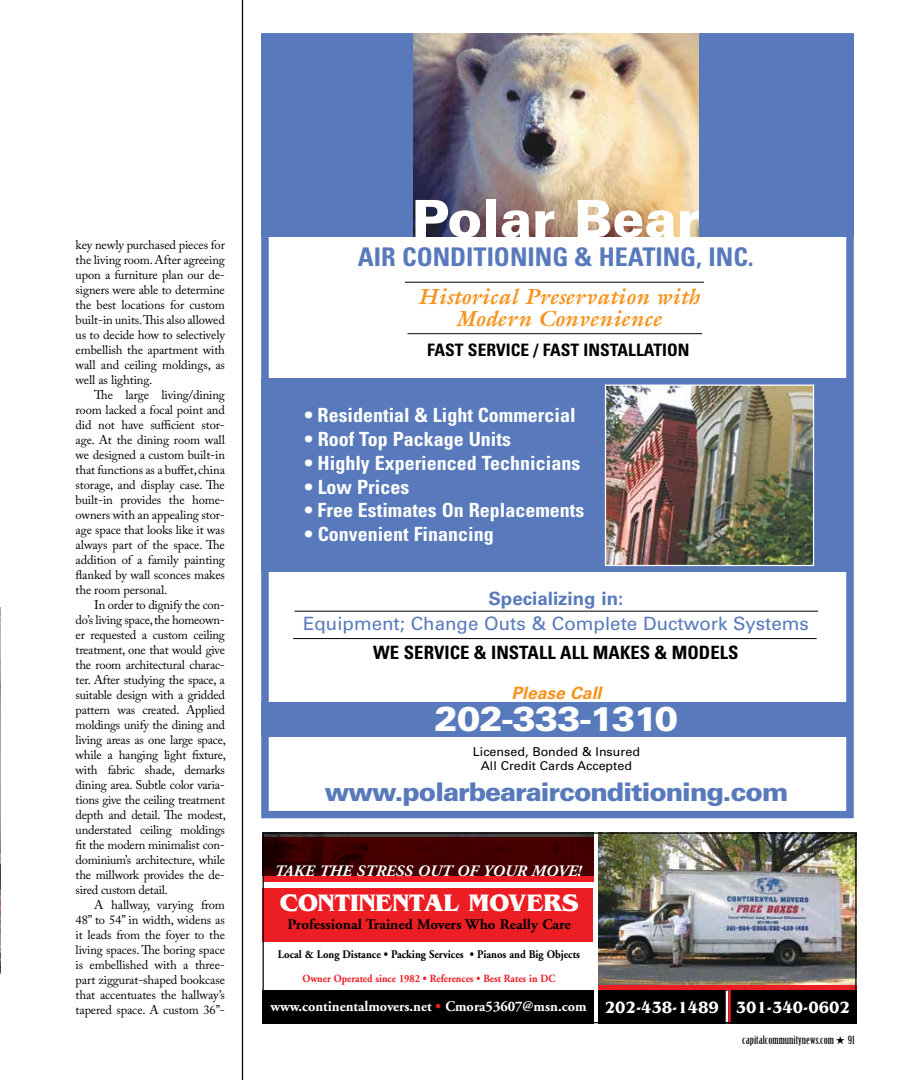
<style>
.page{position:relative;width:900px;height:1080px;background:#fff}
.page>*{position:absolute;margin:0;border:0;box-sizing:border-box;transform-origin:0 0}
.t1{font:900 51.38px "Univers";color:#fff}
.t2{font:900 34.25px "Univers";letter-spacing:-.025em;color:#fff}
.t3{font:900 25.62px "Univers";letter-spacing:-.04em;color:#587abc}
.t4{font:700 condensed 25.62px "Univers";color:#587abc}
.t5{font:700 25px "Benguiat";color:#fff}
.t6{font:italic 700 22px/22px "Galliard";color:#f7941e;text-align:center}
.t7{font:700 condensed 19.62px "Univers";color:#fff}
.t8{font:18.38px "Univers";color:#587abc}
.t9{font:700 condensed 18.38px "Univers";color:#000}
.t10{font:700 18.38px "Univers";color:#587abc}
.t11{font:700 condensed 17.12px "Univers";color:#000}
.t12{font:700 17.12px "Benguiat";color:#fff;scale:.89 1}
.t13{font:italic 700 17.12px "Univers";color:#f7941e}
.t14{font:italic 700 15.88px "Adobe Garamond";color:#fff}
.t15{font:700 14.62px "Adobe Garamond";color:#fff}
.t16{font:700 14.62px "Adobe Garamond";color:#000}
.t17{font:12.5px/15px "Adobe Caslon Pro";letter-spacing:-.015em;color:#000;text-align:justify}
.t18{font:12.25px/14.6px "Univers";color:#000;text-align:center}
.t19{font:700 11.62px "Adobe Garamond";color:#000;scale:.92 1}
.t20{font:11.25px "Birch";color:#000;scale:1.25 1}
.t21{font:700 11px "Adobe Garamond";color:#ed1d24;scale:.92 1}
.s1{color:#ed1d24}
</style>
<div class="page">
<hr style="left:242px;top:0;width:1px;height:1080px;background:#000">
<img style="left:0;top:608px;width:1px;height:365px">
<div style="left:261px;top:702px;width:589px;height:35px;background:#587abc"></div>
<div style="left:261px;top:379px;width:591px;height:193px;background:#587abc"></div>
<div style="left:261px;top:33px;width:593px;height:785px;border:7px solid #587abc"></div>
<div style="left:261px;top:34px;width:593px;height:202px;background:#587abc"></div>
<img style="left:414px;top:34px;width:285px;height:202px">
<img style="left:607px;top:387px;width:205px;height:177px">
<div style="left:605px;top:385px;width:209px;height:181px;border:1px solid #fff"></div>
<hr style="left:405px;top:282px;width:299px;height:1px;background:#000">
<hr style="left:408px;top:333px;width:294px;height:1px;background:#000">
<hr style="left:295px;top:611px;width:523px;height:1px;background:#000">
<hr style="left:293px;top:638px;width:524px;height:1px;background:#000">
<div style="left:263px;top:990px;width:331px;height:33px;background:#000"></div>
<svg style="left:265px;top:875px;width:328px;height:7px;background:#d4181e"></svg>
<img style="left:265px;top:834px;width:328px;height:41px">
<img style="left:598px;top:834px;width:257px;height:152px">
<div style="left:598px;top:986px;width:259px;height:31px;background:#ed1d24"></div>
<div style="left:598px;top:990px;width:259px;height:33px;background:#000"></div>
<hr style="left:726px;top:991px;width:2px;height:32px;background:#fff">
<hr style="left:728px;top:986px;width:3px;height:37px;background:#ed1d24">
<div style="left:263px;top:888px;width:330px;height:53px;background:#ed1d24"></div>
<div style="left:263px;top:832px;width:594px;height:191px;border:1px solid #000"></div>
<p class="t17" style="left:76px;top:237px;width:151px">key newly purchased pieces for the living room. After agreeing upon a furniture plan our de&shy;signers were able to determine the best locations for custom built-in units. This also allowed us to decide how to selectively embellish the apartment with wall and ceiling moldings, as well as lighting.</p>
<p class="t17" style="left:76px;top:387px;width:151px;text-indent:19px">The large living/dining room lacked a focal point and did not have sufficient stor&shy;age. At the dining room wall we designed a custom built-in that functions as a buffet, china storage, and display case. The built-in provides the home&shy;owners with an appealing stor&shy;age space that looks like it was always part of the space. The addition of a family painting flanked by wall sconces makes the room personal.</p>
<p class="t17" style="left:76px;top:597px;width:152px;text-indent:19px">In order to dignify the con&shy;do’s living space, the homeown&shy;er requested a custom ceiling treatment, one that would give the room architectural charac&shy;ter. After studying the space, a suitable design with a gridded pattern was created. Applied moldings unify the dining and living areas as one large space, while a hanging light fixture, with fabric shade, demarks dining area. Subtle color varia&shy;tions give the ceiling treatment depth and detail. The modest, understated ceiling moldings fit the modern minimalist con&shy;dominium’s architecture, while the millwork provides the de&shy;sired custom detail.</p>
<p class="t17" style="left:76px;top:897px;width:151px;text-indent:19px">A hallway, varying from 48” to 54” in width, widens as it leads from the foyer to the living spaces. The boring space is embellished with a three&shy;part ziggurat-shaped bookcase that accentuates the hallway’s tapered space. A custom 36’’-</p>
<h1 class="t1" style="left:412px;top:186px;width:290px">Polar Bear</h1>
<h3 class="t4" style="left:358px;top:242px;width:398px">AIR CONDITIONING &amp; HEATING, INC.</h3>
<h3 class="t6" style="left:418px;top:286px;width:283px">Historical Preservation with<br>Modern Convenience</h3>
<h3 class="t11" style="left:427px;top:340px;width:264px">FAST SERVICE / FAST INSTALLATION</h3>
<h3 class="t7" style="left:304px;top:403px;width:273px">• Residential &amp; Light Commercial</h3>
<h3 class="t7" style="left:304px;top:427px;width:208px">• Roof Top Package Units</h3>
<h3 class="t7" style="left:304px;top:451px;width:277px">• Highly Experienced Technicians</h3>
<h3 class="t7" style="left:304px;top:475px;width:106px">• Low Prices</h3>
<h3 class="t7" style="left:304px;top:498px;width:281px">• Free Estimates On Replacements</h3>
<h3 class="t7" style="left:304px;top:522px;width:191px">• Convenient Financing</h3>
<h3 class="t10" style="left:488px;top:588px;width:136px">Specializing in:</h3>
<h3 class="t8" style="left:303px;top:613px;width:507px">Equipment; Change Outs &amp; Complete Ductwork Systems</h3>
<h3 class="t9" style="left:373px;top:641px;width:367px">WE SERVICE &amp; INSTALL ALL MAKES &amp; MODELS</h3>
<h3 class="t13" style="left:511px;top:683px;width:96px">Please Call</h3>
<h2 class="t2" style="left:435px;top:697px;width:245px">202-333-1310</h2>
<p class="t18" style="left:473px;top:744px;width:169px">Licensed, Bonded &amp; Insured<br>All Credit Cards Accepted</p>
<h3 class="t3" style="left:325px;top:776px;width:465px">www.polarbearairconditioning.com</h3>
<p class="t14" style="left:274px;top:862px;width:309px">TAKE THE STRESS OUT OF YOUR MOVE!</p>
<h3 class="t5" style="left:280px;top:889px;width:301px">CONTINENTAL MOVERS</h3>
<p class="t16" style="left:287px;top:917px;width:285px">Professional Trained Movers Who Really Care</p>
<p class="t19" style="left:278px;top:948px;width:330px">Local &amp; Long Distance • Packing Services • Pianos and Big Objects</p>
<p class="t21" style="left:302px;top:972px;width:277px">Owner Operated since 1982 • References • Best Rates in DC</p>
<p class="t15" style="left:270px;top:999px;width:318px">www.continentalmovers.net <span class="s1">•</span> Cmora53607@msn.com</p>
<h3 class="t12" style="left:605px;top:997px;width:277px">202-438-1489 301-340-0602</h3>
<p class="t20" style="left:742px;top:1034px;width:92px">capitalcommunitynews.com ★ 91</p>
</div>
